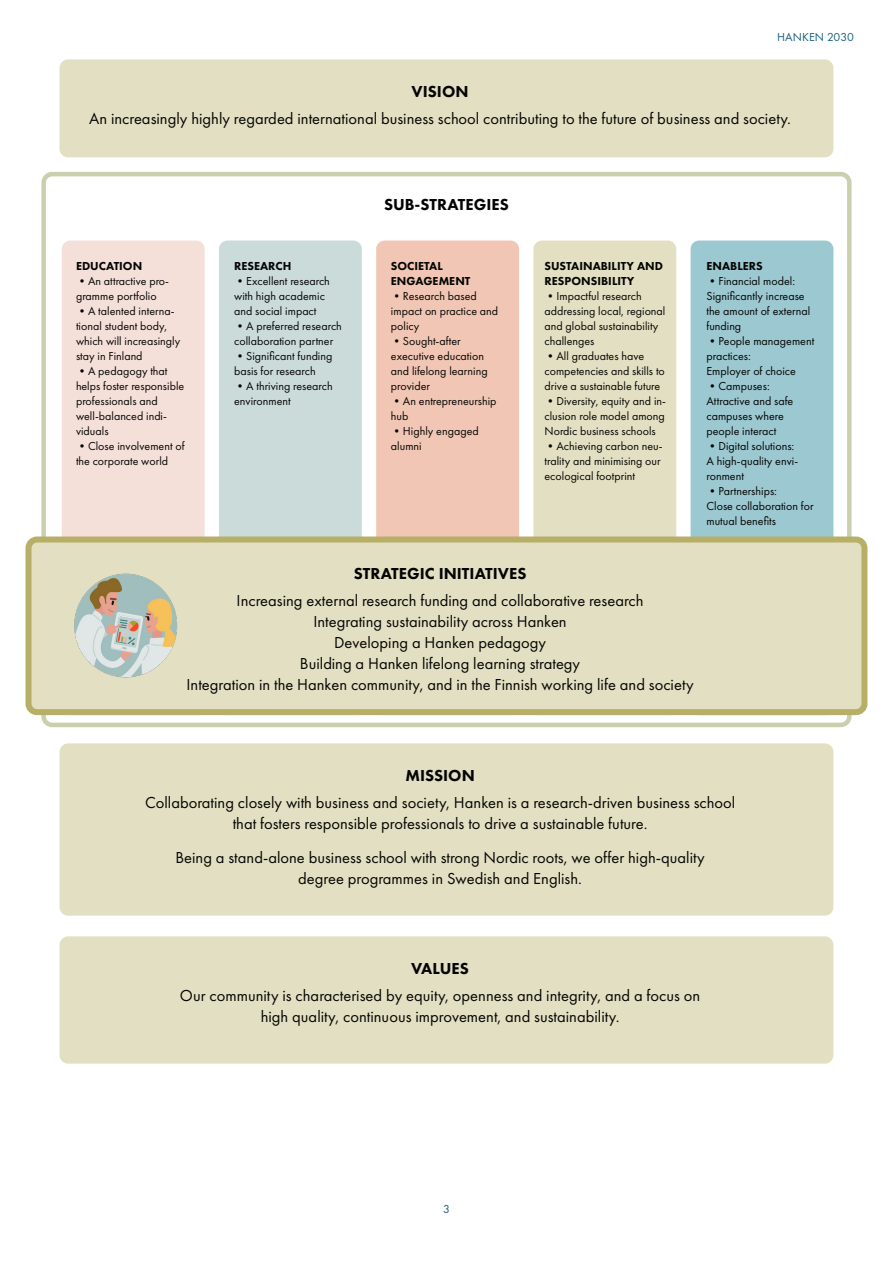
<style>
.page{position:relative;width:893px;height:1263px;background:#fff}
.page>*{position:absolute;margin:0;border:0;box-sizing:border-box;transform-origin:0 0}
.t1{font:16.5px/21px "Futura PT";color:#040503;text-align:center}
.t2{font:800 16.5px "Futura PT";color:#040503}
.t3{font:12px/15px "Futura PT";color:#040503}
.t4{font:800 12px/15px "Futura PT";color:#040503}
.t5{font:12px "Futura PT";letter-spacing:.01em;color:#175f7b}
</style>
<div class="page">
<div style="left:60px;top:59px;width:773px;height:98px;background:#e2dfc2;border-radius:9px"></div>
<div style="left:41px;top:172px;width:811px;height:555px;border:4px solid #cbcfae;border-radius:9px"></div>
<div style="left:62px;top:241px;width:143px;height:474px;background:#f5dfd9;border-radius:9px"></div>
<div style="left:376px;top:241px;width:143px;height:474px;background:#f2c6b4;border-radius:9px"></div>
<div style="left:219px;top:241px;width:143px;height:474px;background:#cbdbda;border-radius:9px"></div>
<div style="left:533px;top:241px;width:143px;height:474px;background:#e2dfc2;border-radius:9px"></div>
<div style="left:691px;top:241px;width:142px;height:474px;background:#9cc8d1;border-radius:9px"></div>
<div style="left:29px;top:539px;width:835px;height:173px;background:#e2dfc2;border-radius:9px"></div>
<div style="left:26px;top:536px;width:841px;height:179px;border:6px solid #b7af67;border-radius:9px"></div>
<img style="left:74px;top:573px;width:104px;height:105px">
<div style="left:60px;top:743px;width:773px;height:173px;background:#e2dfc2;border-radius:9px"></div>
<div style="left:60px;top:936px;width:773px;height:127px;background:#e2dfc2;border-radius:9px"></div>
<p class="t5" style="left:777px;top:30px;width:78px">HANKEN 2030</p>
<p class="t2" style="left:412px;top:81px;width:58px">VISION</p>
<p class="t1" style="left:89px;top:108px;width:703px">An increasingly highly regarded international business school contributing to the future of business and society.</p>
<p class="t2" style="left:384px;top:194px;width:126px">SUB-STRATEGIES</p>
<p class="t4" style="left:76px;top:258px;width:68px">EDUCATION</p>
<p class="t3" style="left:76px;top:273px;width:95px">•An attractive pro&shy;gramme portfolio</p>
<p class="t3" style="left:76px;top:303px;width:106px">•A talented interna&shy;tional student body, which will increasingly stay in Finland</p>
<p class="t3" style="left:76px;top:363px;width:110px">•A pedagogy that helps foster responsible professionals and well-balanced indi&shy;viduals</p>
<p class="t3" style="left:76px;top:438px;width:110px">•Close involvement of the corporate world</p>
<p class="t4" style="left:234px;top:258px;width:59px">RESEARCH</p>
<p class="t3" style="left:234px;top:273px;width:97px">•Excellent research with high academic and social impact</p>
<p class="t3" style="left:234px;top:318px;width:109px">•A preferred research collaboration partner</p>
<p class="t3" style="left:234px;top:348px;width:100px">•Significant funding basis for research</p>
<p class="t3" style="left:234px;top:378px;width:100px">•A thriving research environment</p>
<p class="t4" style="left:391px;top:258px;width:81px">SOCIETAL<br>ENGAGEMENT</p>
<p class="t3" style="left:391px;top:288px;width:109px">•Research based impact on practice and policy</p>
<p class="t3" style="left:391px;top:333px;width:98px">•Sought-after executive education and lifelong learning provider</p>
<p class="t3" style="left:391px;top:393px;width:107px">•An entrepreneurship hub</p>
<p class="t3" style="left:391px;top:423px;width:89px">•Highly engaged alumni</p>
<p class="t4" style="left:544px;top:258px;width:120px">SUSTAINABILITY AND<br>RESPONSIBILITY</p>
<p class="t3" style="left:544px;top:288px;width:122px">•Impactful research addressing local, regional and global sustainability challenges</p>
<p class="t3" style="left:544px;top:348px;width:122px">•All graduates have competencies and skills to drive a sustainable future</p>
<p class="t3" style="left:544px;top:393px;width:123px;text-align:justify">•Diversity, equity and in&shy;clusion role model among Nordic business schools</p>
<p class="t3" style="left:544px;top:438px;width:120px">•Achieving carbon neu&shy;trality and minimising our ecological footprint</p>
<p class="t4" style="left:706px;top:258px;width:58px">ENABLERS</p>
<p class="t3" style="left:706px;top:273px;width:105px">•Financial model:<br>Significantly increase the amount of external funding</p>
<p class="t3" style="left:706px;top:333px;width:109px">•People management practices:<br>Employer of choice</p>
<p class="t3" style="left:706px;top:378px;width:88px">•Campuses:<br>Attractive and safe campuses where people interact</p>
<p class="t3" style="left:706px;top:438px;width:93px">•Digital solutions:<br>A high-quality envi&shy;ronment</p>
<p class="t3" style="left:706px;top:483px;width:109px">•Partnerships:<br>Close collaboration for mutual benefits</p>
<p class="t2" style="left:354px;top:563px;width:174px">STRATEGIC INITIATIVES</p>
<p class="t1" style="left:237px;top:590px;width:408px">Increasing external research funding and collaborative research</p>
<p class="t1" style="left:313px;top:611px;width:255px">Integrating sustainability across Hanken</p>
<p class="t1" style="left:334px;top:632px;width:213px">Developing a Hanken pedagogy</p>
<p class="t1" style="left:300px;top:653px;width:282px">Building a Hanken lifelong learning strategy</p>
<p class="t1" style="left:187px;top:674px;width:509px">Integration in the Hanken community, and in the Finnish working life and society</p>
<p class="t2" style="left:405px;top:765px;width:71px">MISSION</p>
<p class="t1" style="left:145px;top:791px;width:591px">Collaborating closely with business and society, Hanken is a research-driven business school that fosters responsible professionals to drive a sustainable future.</p>
<p class="t1" style="left:175px;top:847px;width:531px">Being a stand-alone business school with strong Nordic roots, we offer high-quality degree programmes in Swedish and English.</p>
<p class="t2" style="left:411px;top:958px;width:59px">VALUES</p>
<p class="t1" style="left:180px;top:984px;width:522px">Our community is characterised by equity, openness and integrity, and a focus on high quality, continuous improvement, and sustainability.</p>
<p class="t5" style="left:443px;top:1201px;width:8px">3</p>
</div>
